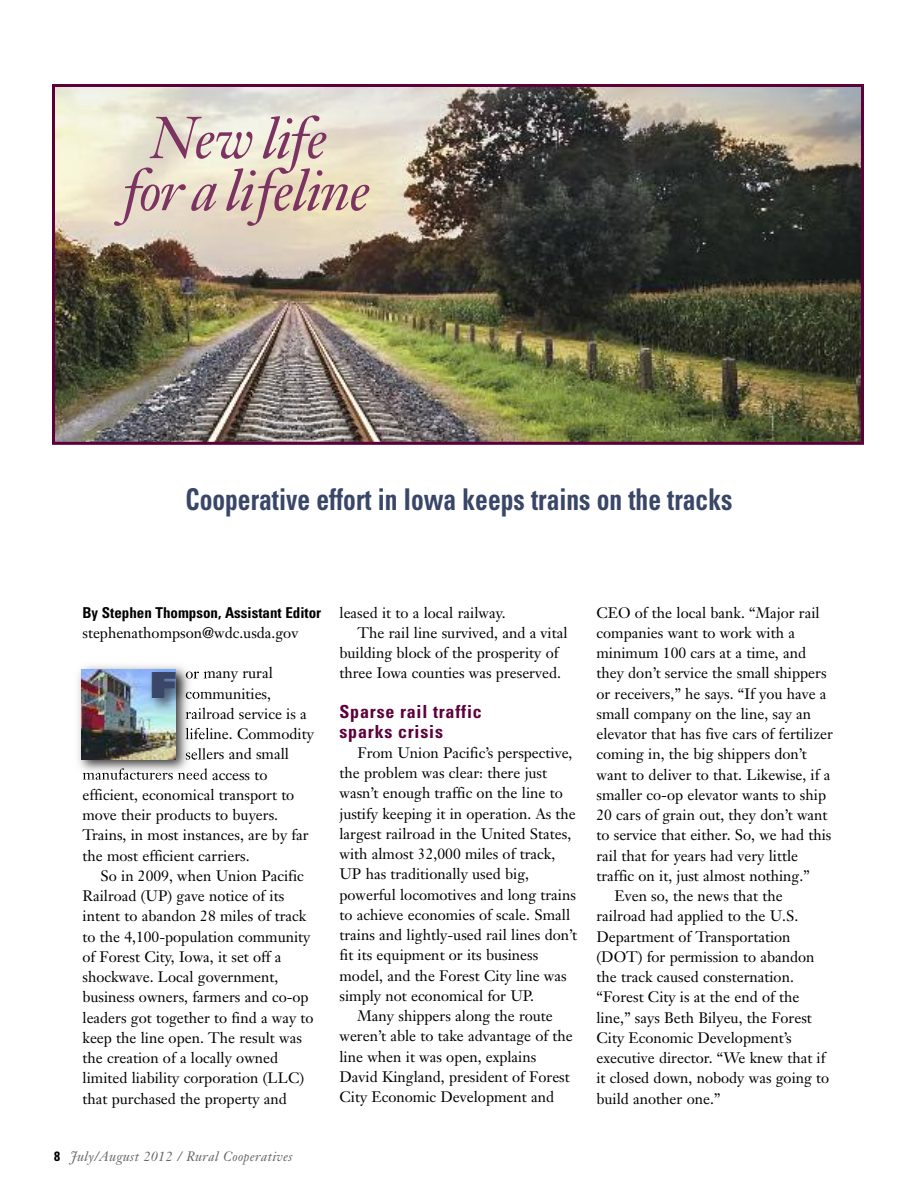
<style>
.page{position:relative;width:918px;height:1188px;background:#fff}
.page>*{position:absolute;margin:0;border:0;box-sizing:border-box;transform-origin:0 0}
.t1{font:italic 57.9px/52.2px "Janson Text";letter-spacing:-.025em;color:#7d3362;text-align:center}
.t2{font:900 36px "Univers";color:#394668;scale:1.2 1}
.t3{font:700 condensed 30px "Univers";color:#394668;scale:.85 1}
.t4{font:700 condensed 18px/19.5px "Univers";letter-spacing:.045em;color:#5d003a}
.t5{font:15px/20.2px "Janson Text";color:#000}
.t6{font:700 condensed 15px "Univers";color:#000}
.t7{font:italic 13.5px "Janson Text";letter-spacing:.025em;color:#666}
.s1{font-family:"Univers";font-weight:700;font-style:normal;font-stretch:condensed;color:#000}
</style>
<div class="page">
<img style="left:124px;top:691px;width:84px;height:89px">
<img style="left:194px;top:671px;width:14px;height:8px">
<img style="left:194px;top:692px;width:14px;height:7px">
<img style="left:194px;top:708px;width:14px;height:11px">
<img style="left:194px;top:728px;width:14px;height:11px">
<img style="left:194px;top:748px;width:14px;height:12px">
<img style="left:83px;top:778px;width:41px;height:2px">
<img style="left:78px;top:665px;width:116px;height:113px">
<svg style="left:186px;top:671px;width:8px;height:8px"></svg>
<svg style="left:186px;top:692px;width:8px;height:7px"></svg>
<svg style="left:186px;top:709px;width:8px;height:10px"></svg>
<svg style="left:186px;top:728px;width:8px;height:11px"></svg>
<svg style="left:186px;top:751px;width:8px;height:9px"></svg>
<img style="left:56px;top:88px;width:804px;height:353px">
<div style="left:52px;top:84px;width:812px;height:361px;border:3px solid #5d003a"></div>
<h1 class="t1" style="left:123px;top:118px;width:248px">New life for a lifeline</h1>
<h3 class="t3" style="left:186px;top:488px;width:645px">Cooperative effort in Iowa keeps trains on the tracks</h3>
<p class="t6" style="left:82px;top:607px;width:240px">By Stephen Thompson, Assistant Editor</p>
<p class="t5" style="left:83px;top:624px;width:217px">stephenathompson@wdc.usda.gov</p>
<p class="t5" style="left:185px;top:665px;width:130px">or many rural communities, railroad service is a lifeline. Commodity sellers and small</p>
<p class="t5" style="left:82px;top:786px;width:228px">efficient, economical transport to move their products to buyers.<br>Trains, in most instances, are by far the most efficient carriers.</p>
<p class="t5" style="left:82px;top:867px;width:233px;text-indent:18px">So in 2009, when Union Pacific Railroad (UP) gave notice of its intent to abandon 28 miles of track to the 4,100-population community of Forest City, Iowa, it set off a shockwave. Local government, business owners, farmers and co-op leaders got together to find a way to keep the line open. The result was the creation of a locally owned limited liability corporation (LLC) that purchased the property and</p>
<h2 class="t2" style="left:150px;top:672px;width:23px">F</h2>
<p class="t7" style="left:54px;top:1151px;width:240px"><span class="s1">8</span> July/August 2012 / Rural Cooperatives</p>
<p class="t5" style="left:340px;top:604px;width:168px">leased it to a local railway.</p>
<p class="t5" style="left:358px;top:624px;width:212px">The rail line survived, and a vital</p>
<p class="t5" style="left:340px;top:644px;width:221px">building block of the prosperity of</p>
<p class="t5" style="left:340px;top:665px;width:223px">three Iowa counties was preserved.</p>
<p class="t4" style="left:339px;top:703px;width:144px">Sparse rail traffic sparks crisis</p>
<p class="t5" style="left:358px;top:744px;width:216px">From Union Pacific’s perspective,</p>
<p class="t5" style="left:339px;top:764px;width:209px">the problem was clear: there just</p>
<p class="t5" style="left:339px;top:785px;width:225px">wasn’t enough traffic on the line to</p>
<p class="t5" style="left:339px;top:805px;width:238px">justify keeping it in operation. As the</p>
<p class="t5" style="left:339px;top:825px;width:233px">largest railroad in the United States,</p>
<p class="t5" style="left:339px;top:845px;width:217px">with almost 32,000 miles of track,</p>
<p class="t5" style="left:339px;top:866px;width:191px">UP has traditionally used big,</p>
<p class="t5" style="left:339px;top:886px;width:238px">powerful locomotives and long trains</p>
<p class="t5" style="left:339px;top:906px;width:232px">to achieve economies of scale. Small</p>
<p class="t5" style="left:339px;top:926px;width:239px">trains and lightly-used rail lines don’t</p>
<p class="t5" style="left:339px;top:947px;width:200px">fit its equipment or its business</p>
<p class="t5" style="left:339px;top:967px;width:229px">model, and the Forest City line was</p>
<p class="t5" style="left:339px;top:987px;width:196px">simply not economical for UP.</p>
<p class="t5" style="left:358px;top:1007px;width:197px">Many shippers along the route</p>
<p class="t5" style="left:339px;top:1028px;width:235px">weren’t able to take advantage of the</p>
<p class="t5" style="left:339px;top:1048px;width:198px">line when it was open, explains</p>
<p class="t5" style="left:339px;top:1068px;width:232px">David Kingland, president of Forest</p>
<p class="t5" style="left:339px;top:1088px;width:216px">City Economic Development and</p>
<p class="t5" style="left:596px;top:604px;width:225px">CEO of the local bank. “Major rail</p>
<p class="t5" style="left:596px;top:624px;width:200px">companies want to work with a</p>
<p class="t5" style="left:596px;top:644px;width:211px">minimum 100 cars at a time, and</p>
<p class="t5" style="left:596px;top:665px;width:232px">they don’t service the small shippers</p>
<p class="t5" style="left:596px;top:685px;width:232px">or receivers,” he says. “If you have a</p>
<p class="t5" style="left:596px;top:705px;width:216px">small company on the line, say an</p>
<p class="t5" style="left:596px;top:725px;width:238px">elevator that has five cars of fertilizer</p>
<p class="t5" style="left:596px;top:746px;width:212px">coming in, the big shippers don’t</p>
<p class="t5" style="left:596px;top:766px;width:235px">want to deliver to that. Likewise, if a</p>
<p class="t5" style="left:596px;top:786px;width:231px">smaller co-op elevator wants to ship</p>
<p class="t5" style="left:596px;top:806px;width:233px">20 cars of grain out, they don’t want</p>
<p class="t5" style="left:596px;top:827px;width:237px">to service that either. So, we had this</p>
<p class="t5" style="left:596px;top:847px;width:203px">rail that for years had very little</p>
<p class="t5" style="left:596px;top:867px;width:215px">traffic on it, just almost nothing.”</p>
<p class="t5" style="left:615px;top:887px;width:170px">Even so, the news that the</p>
<p class="t5" style="left:596px;top:908px;width:203px">railroad had applied to the U.S.</p>
<p class="t5" style="left:596px;top:928px;width:196px">Department of Transportation</p>
<p class="t5" style="left:596px;top:948px;width:220px">(DOT) for permission to abandon</p>
<p class="t5" style="left:596px;top:968px;width:199px">the track caused consternation.</p>
<p class="t5" style="left:596px;top:989px;width:204px">“Forest City is at the end of the</p>
<p class="t5" style="left:596px;top:1009px;width:217px">line,” says Beth Bilyeu, the Forest</p>
<p class="t5" style="left:596px;top:1029px;width:197px">City Economic Development’s</p>
<p class="t5" style="left:596px;top:1049px;width:231px">executive director. “We knew that if</p>
<p class="t5" style="left:596px;top:1070px;width:234px">it closed down, nobody was going to</p>
<p class="t5" style="left:596px;top:1090px;width:126px">build another one.”</p>
</div>
